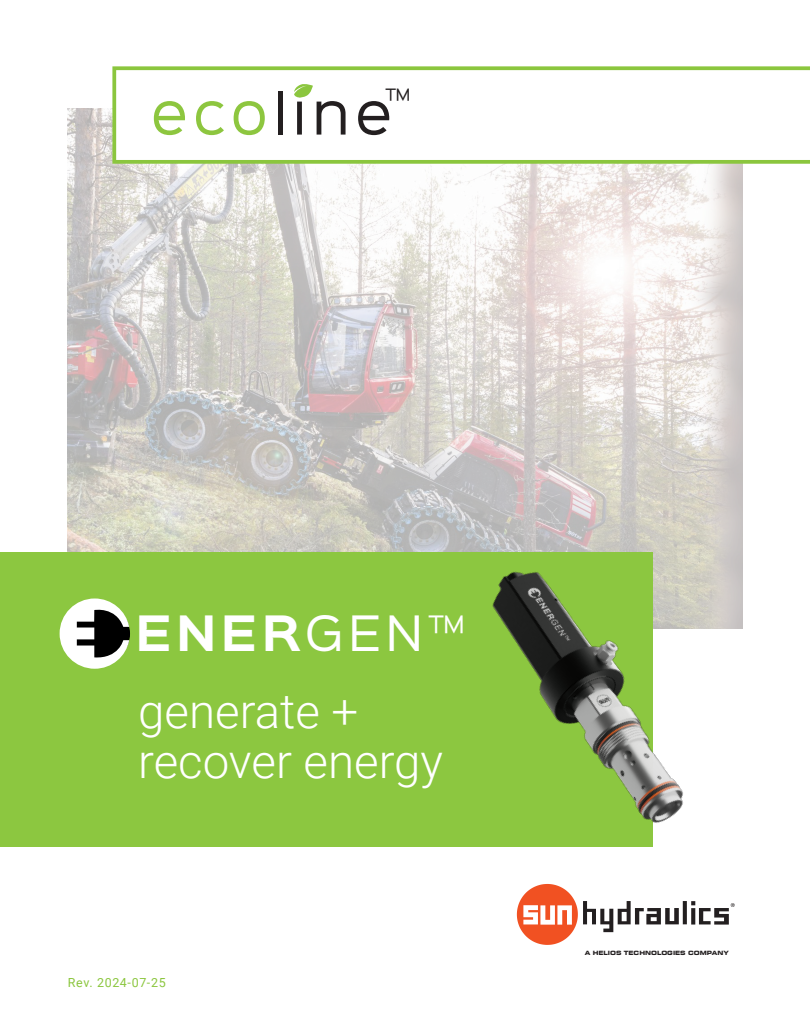
<style>
.page{position:relative;width:810px;height:1035px;background:#fff}
.page>*{position:absolute;margin:0;border:0;box-sizing:border-box;transform-origin:0 0}
.t1{font:300 47.5px "Roboto";color:#fff}
.t2{font:700 43.88px "Sinkin Sans 700";color:#fff}
.t3{font:30.25px "Sinkin Sans 400";color:#231f20}
.t4{font:12.5px "Roboto";letter-spacing:.05em;color:#8bc63e}
.t5{font:6.25px "Eurostile Unicase LT Pro";color:#231f20;scale:.86 1}
.s1{font-family:"Sinkin Sans 400";font-weight:400}
</style>
<div class="page">
<img style="left:68px;top:109px;width:674px;height:443px">
<div style="left:0;top:552px;width:652px;height:295px;background:#8cc740"></div>
<svg style="left:112px;top:66px;width:698px;height:98px"></svg>
<svg style="left:154px;top:101px;width:31px;height:34px"></svg>
<svg style="left:196px;top:101px;width:28px;height:34px"></svg>
<svg style="left:234px;top:101px;width:31px;height:34px"></svg>
<hr style="left:278px;top:91px;width:4px;height:44px;background:#231f20">
<svg style="left:358px;top:101px;width:31px;height:34px"></svg>
<svg style="left:294px;top:83px;width:52px;height:52px"></svg>
<img style="left:403px;top:491px;width:340px;height:356px">
<svg style="left:517px;top:884px;width:162px;height:61px"></svg>
<svg style="left:683px;top:901px;width:4px;height:23px"></svg>
<svg style="left:691px;top:901px;width:44px;height:24px"></svg>
<svg style="left:60px;top:598px;width:69px;height:71px"></svg>
<p class="t3" style="left:385px;top:75px;width:27px">™</p>
<p class="t2" style="left:135px;top:611px;width:330px">ENER<span class="s1">GEN™</span></p>
<p class="t1" style="left:138px;top:678px;width:222px">generate +</p>
<p class="t1" style="left:138px;top:728px;width:307px">recover energy</p>
<p class="t4" style="left:68px;top:974px;width:99px">Rev. 2024-07-25</p>
<p class="t5" style="left:585px;top:949px;width:169px">A HELIOS TECHNOLOGIES COMPANY</p>
</div>
